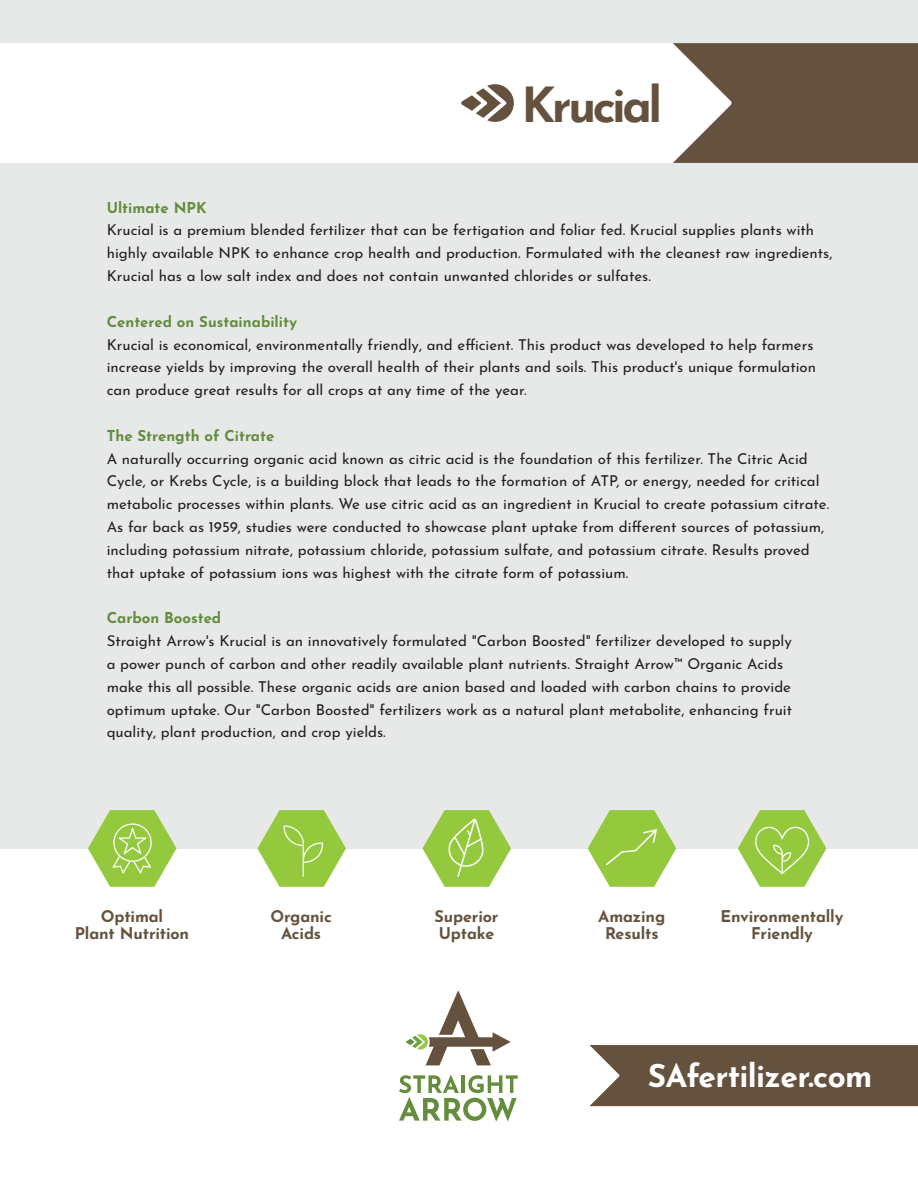
<style>
.page{position:relative;width:918px;height:1188px;background:#fff}
.page>*{position:absolute;margin:0;border:0;box-sizing:border-box;transform-origin:0 0}
.t1{font:700 48.3px "Josefin Sans";letter-spacing:-.075em;color:#65523e}
.t2{font:700 31.65px "Josefin Sans";letter-spacing:-.02em;color:#fff}
.t3{font:700 16.2px/16.8px "Josefin Sans";letter-spacing:-.01em;color:#65523e;text-align:center}
.t4{font:15px/22.8px "Josefin Sans";color:#231f20}
.t5{font:700 15px "Josefin Sans";color:#638d3d}
</style>
<div class="page">
<div style="left:0;top:0;width:918px;height:849px;background:#e7e8e8"></div>
<div style="left:0;top:43px;width:918px;height:120px;background:#fff"></div>
<svg style="left:673px;top:43px;width:245px;height:120px;background:#796958"></svg>
<svg style="left:399px;top:1075px;width:119px;height:47px"></svg>
<svg style="left:406px;top:991px;width:105px;height:74px"></svg>
<div style="left:589px;top:1045px;width:329px;height:61px;background:#65523e"></div>
<svg style="left:461px;top:84px;width:53px;height:38px"></svg>
<svg style="left:257px;top:810px;width:89px;height:77px"></svg>
<svg style="left:588px;top:810px;width:88px;height:77px"></svg>
<svg style="left:422px;top:810px;width:89px;height:77px"></svg>
<svg style="left:738px;top:810px;width:88px;height:77px"></svg>
<svg style="left:88px;top:810px;width:89px;height:77px"></svg>
<h1 class="t1" style="left:522px;top:62px;width:142px">Krucial</h1>
<p class="t5" style="left:107px;top:194px;width:101px">Ultimate NPK</p>
<p class="t4" style="left:107px;top:217px;width:727px">Krucial is a premium blended fertilizer that can be fertigation and foliar fed. Krucial supplies plants with highly available NPK to enhance crop health and production. Formulated with the cleanest raw ingredients,<br>Krucial has a low salt index and does not contain unwanted chlorides or sulfates.</p>
<p class="t5" style="left:107px;top:308px;width:192px">Centered on Sustainability</p>
<p class="t4" style="left:107px;top:331px;width:711px">Krucial is economical, environmentally friendly, and efficient. This product was developed to help farmers increase yields by improving the overall health of their plants and soils. This product's unique formulation can produce great results for all crops at any time of the year.</p>
<p class="t5" style="left:107px;top:422px;width:169px">The Strength of Citrate</p>
<p class="t4" style="left:107px;top:445px;width:724px">A naturally occurring organic acid known as citric acid is the foundation of this fertilizer. The Citric Acid Cycle, or Krebs Cycle, is a building block that leads to the formation of ATP, or energy, needed for critical metabolic processes within plants. We use citric acid as an ingredient in Krucial to create potassium citrate.<br>As far back as 1959, studies were conducted to showcase plant uptake from different sources of potassium, including potassium nitrate, potassium chloride, potassium sulfate, and potassium citrate. Results proved that uptake of potassium ions was highest with the citrate form of potassium.</p>
<p class="t5" style="left:107px;top:605px;width:116px">Carbon Boosted</p>
<p class="t4" style="left:107px;top:628px;width:687px">Straight Arrow's Krucial is an innovatively formulated "Carbon Boosted" fertilizer developed to supply a power punch of carbon and other readily available plant nutrients. Straight Arrow™ Organic Acids make this all possible. These organic acids are anion based and loaded with carbon chains to provide optimum uptake. Our "Carbon Boosted" fertilizers work as a natural plant metabolite, enhancing fruit quality, plant production, and crop yields.</p>
<p class="t3" style="left:271px;top:905px;width:63px">Organic<br>Acids</p>
<p class="t3" style="left:721px;top:905px;width:124px">Environmentally<br>Friendly</p>
<p class="t3" style="left:75px;top:905px;width:116px">Optimal<br>Plant Nutrition</p>
<p class="t3" style="left:435px;top:905px;width:65px;text-align:left">Superior<br>Uptake</p>
<p class="t3" style="left:598px;top:905px;width:69px">Amazing<br>Results</p>
<h2 class="t2" style="left:648px;top:1047px;width:226px">SAfertilizer.com</h2>
</div>
